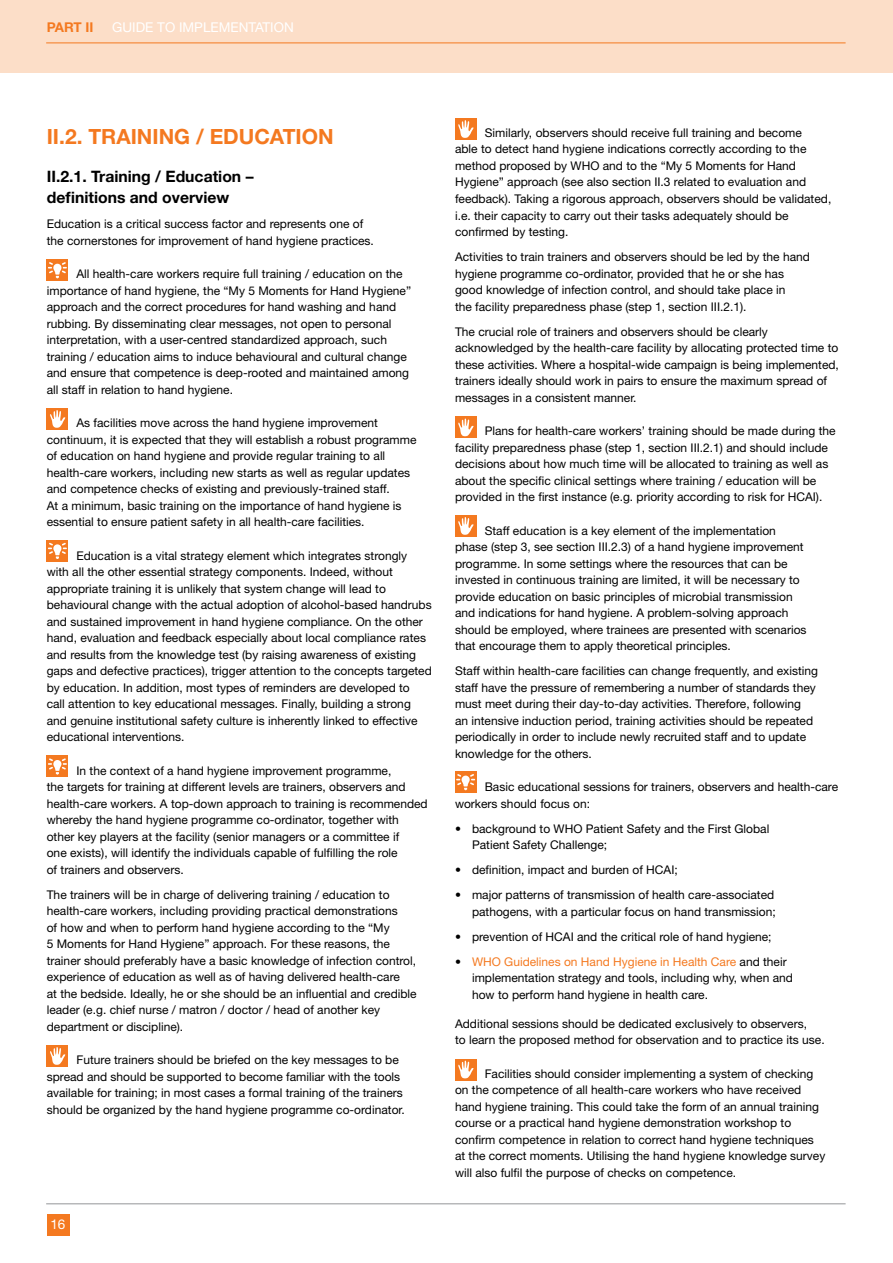
<style>
.page{position:relative;width:893px;height:1263px;background:#fff}
.page>*{position:absolute;margin:0;border:0;box-sizing:border-box;transform-origin:0 0}
.t1{font:700 21px "Helvetica Neue";color:#f47920}
.t2{font:700 15.75px/21px "Helvetica Neue";color:#000}
.t3{font:13.5px "Helvetica Neue";color:#fff}
.t4{font:700 13.5px "Helvetica Neue";letter-spacing:-.01em;color:#f47920}
.t5{font:12px/16.5px "Helvetica Neue";color:#000}
.s1{color:#f47920}
</style>
<div class="page">
<hr style="left:46px;top:1203px;width:800px;height:1px;background:#939598">
<div style="left:47px;top:1214px;width:22px;height:21px;background:#f47920"></div>
<div style="left:0;top:0;width:893px;height:72px;background:#fcdec8"></div>
<hr style="left:46px;top:43px;width:800px;height:1px;background:#f47920">
<div style="left:47px;top:259px;width:21px;height:22px;background:#f47920"></div>
<svg style="left:48px;top:262px;width:19px;height:16px"></svg>
<div style="left:47px;top:408px;width:21px;height:21px;background:#f47920"></div>
<svg style="left:50px;top:410px;width:16px;height:18px"></svg>
<div style="left:47px;top:540px;width:21px;height:21px;background:#f47920"></div>
<svg style="left:48px;top:543px;width:19px;height:16px"></svg>
<div style="left:47px;top:756px;width:21px;height:21px;background:#f47920"></div>
<svg style="left:48px;top:758px;width:19px;height:17px"></svg>
<div style="left:47px;top:1045px;width:21px;height:21px;background:#f47920"></div>
<svg style="left:50px;top:1047px;width:16px;height:18px"></svg>
<div style="left:455px;top:118px;width:21px;height:22px;background:#f47920"></div>
<svg style="left:458px;top:120px;width:16px;height:18px"></svg>
<div style="left:455px;top:417px;width:21px;height:21px;background:#f47920"></div>
<svg style="left:458px;top:418px;width:16px;height:18px"></svg>
<div style="left:455px;top:515px;width:21px;height:21px;background:#f47920"></div>
<svg style="left:458px;top:517px;width:16px;height:18px"></svg>
<div style="left:455px;top:1059px;width:21px;height:21px;background:#f47920"></div>
<svg style="left:458px;top:1061px;width:16px;height:17px"></svg>
<div style="left:455px;top:771px;width:21px;height:21px;background:#f47920"></div>
<svg style="left:456px;top:774px;width:19px;height:16px"></svg>
<p class="t4" style="left:47px;top:22px;width:48px">PART II</p>
<p class="t3" style="left:112px;top:22px;width:183px">GUIDE TO IMPLEMENTATION</p>
<h1 class="t1" style="left:47px;top:129px;width:288px">II.2. TRAINING / EDUCATION</h1>
<h2 class="t2" style="left:47px;top:167px;width:208px">II.2.1. Training / Education – definitions and overview</h2>
<p class="t5" style="left:47px;top:217px;width:329px">Education is a critical success factor and represents one of the cornerstones for improvement of hand hygiene practices.</p>
<p class="t5" style="left:47px;top:267px;width:366px;text-indent:30px">All health-care workers require full training / education on the importance of hand hygiene, the “My 5 Moments for Hand Hygiene” approach and the correct procedures for hand washing and hand rubbing. By disseminating clear messages, not open to personal interpretation, with a user-centred standardized approach, such training / education aims to induce behavioural and cultural change and ensure that competence is deep-rooted and maintained among all staff in relation to hand hygiene.</p>
<p class="t5" style="left:47px;top:416px;width:371px;text-indent:30px">As facilities move across the hand hygiene improvement continuum, it is expected that they will establish a robust programme of education on hand hygiene and provide regular training to all health-care workers, including new starts as well as regular updates and competence checks of existing and previously-trained staff.<br>At a minimum, basic training on the importance of hand hygiene is essential to ensure patient safety in all health-care facilities.</p>
<p class="t5" style="left:47px;top:548px;width:387px;text-indent:30px">Education is a vital strategy element which integrates strongly with all the other essential strategy components. Indeed, without appropriate training it is unlikely that system change will lead to behavioural change with the actual adoption of alcohol-based handrubs and sustained improvement in hand hygiene compliance. On the other hand, evaluation and feedback especially about local compliance rates and results from the knowledge test (by raising awareness of existing gaps and defective practices), trigger attention to the concepts targeted by education. In addition, most types of reminders are developed to<br>call attention to key educational messages. Finally, building a strong and genuine institutional safety culture is inherently linked to effective educational interventions.</p>
<p class="t5" style="left:47px;top:763px;width:382px;text-indent:30px">In the context of a hand hygiene improvement programme,<br>the targets for training at different levels are trainers, observers and health-care workers. A top-down approach to training is recommended whereby the hand hygiene programme co-ordinator, together with other key players at the facility (senior managers or a committee if<br>one exists), will identify the individuals capable of fulfilling the role<br>of trainers and observers.</p>
<p class="t5" style="left:47px;top:887px;width:371px">The trainers will be in charge of delivering training / education to health-care workers, including providing practical demonstrations<br>of how and when to perform hand hygiene according to the “My<br>5 Moments for Hand Hygiene” approach. For these reasons, the trainer should preferably have a basic knowledge of infection control, experience of education as well as of having delivered health-care<br>at the bedside. Ideally, he or she should be an influential and credible leader (e.g. chief nurse / matron / doctor / head of another key department or discipline).</p>
<p class="t5" style="left:47px;top:1053px;width:359px;text-indent:30px">Future trainers should be briefed on the key messages to be spread and should be supported to become familiar with the tools available for training; in most cases a formal training of the trainers should be organized by the hand hygiene programme co-ordinator.</p>
<p class="t3" style="left:50px;top:1219px;width:17px">16</p>
<p class="t5" style="left:455px;top:126px;width:378px;text-indent:30px">Similarly, observers should receive full training and become<br>able to detect hand hygiene indications correctly according to the method proposed by WHO and to the “My 5 Moments for Hand Hygiene” approach (see also section II.3 related to evaluation and feedback). Taking a rigorous approach, observers should be validated, i.e. their capacity to carry out their tasks adequately should be confirmed by testing.</p>
<p class="t5" style="left:455px;top:250px;width:356px">Activities to train trainers and observers should be led by the hand hygiene programme co-ordinator, provided that he or she has good knowledge of infection control, and should take place in<br>the facility preparedness phase (step 1, section III.2.1).</p>
<p class="t5" style="left:455px;top:324px;width:385px">The crucial role of trainers and observers should be clearly acknowledged by the health-care facility by allocating protected time to these activities. Where a hospital-wide campaign is being implemented, trainers ideally should work in pairs to ensure the maximum spread of messages in a consistent manner.</p>
<p class="t5" style="left:455px;top:424px;width:382px;text-indent:30px">Plans for health-care workers’ training should be made during the facility preparedness phase (step 1, section III.2.1) and should include decisions about how much time will be allocated to training as well as about the specific clinical settings where training / education will be provided in the first instance (e.g. priority according to risk for HCAI).</p>
<p class="t5" style="left:455px;top:523px;width:353px;text-indent:30px">Staff education is a key element of the implementation phase (step 3, see section III.2.3) of a hand hygiene improvement programme. In some settings where the resources that can be invested in continuous training are limited, it will be necessary to provide education on basic principles of microbial transmission and indications for hand hygiene. A problem-solving approach should be employed, where trainees are presented with scenarios that encourage them to apply theoretical principles.</p>
<p class="t5" style="left:455px;top:664px;width:365px">Staff within health-care facilities can change frequently, and existing staff have the pressure of remembering a number of standards they must meet during their day-to-day activities. Therefore, following<br>an intensive induction period, training activities should be repeated periodically in order to include newly recruited staff and to update knowledge for the others.</p>
<p class="t5" style="left:455px;top:780px;width:385px;text-indent:30px">Basic educational sessions for trainers, observers and health-care workers should focus on:</p>
<p class="t5" style="left:472px;top:821px;width:299px;text-indent:-17px">• background to WHO Patient Safety and the First Global<br>Patient Safety Challenge;</p>
<p class="t5" style="left:455px;top:863px;width:224px">• definition, impact and burden of HCAI;</p>
<p class="t5" style="left:455px;top:888px;width:322px;text-align:right">• major patterns of transmission of health care-associated pathogens, with a particular focus on hand transmission;</p>
<p class="t5" style="left:455px;top:929px;width:318px">• prevention of HCAI and the critical role of hand hygiene;</p>
<p class="t5" style="left:472px;top:954px;width:322px;text-indent:-17px">• <span class="s1">WHO Guidelines on Hand Hygiene in Health Care</span> and their implementation strategy and tools, including why, when and how to perform hand hygiene in health care.</p>
<p class="t5" style="left:455px;top:1016px;width:371px">Additional sessions should be dedicated exclusively to observers,<br>to learn the proposed method for observation and to practice its use.</p>
<p class="t5" style="left:455px;top:1066px;width:372px;text-indent:30px">Facilities should consider implementing a system of checking on the competence of all health-care workers who have received hand hygiene training. This could take the form of an annual training course or a practical hand hygiene demonstration workshop to confirm competence in relation to correct hand hygiene techniques at the correct moments. Utilising the hand hygiene knowledge survey will also fulfil the purpose of checks on competence.</p>
</div>
